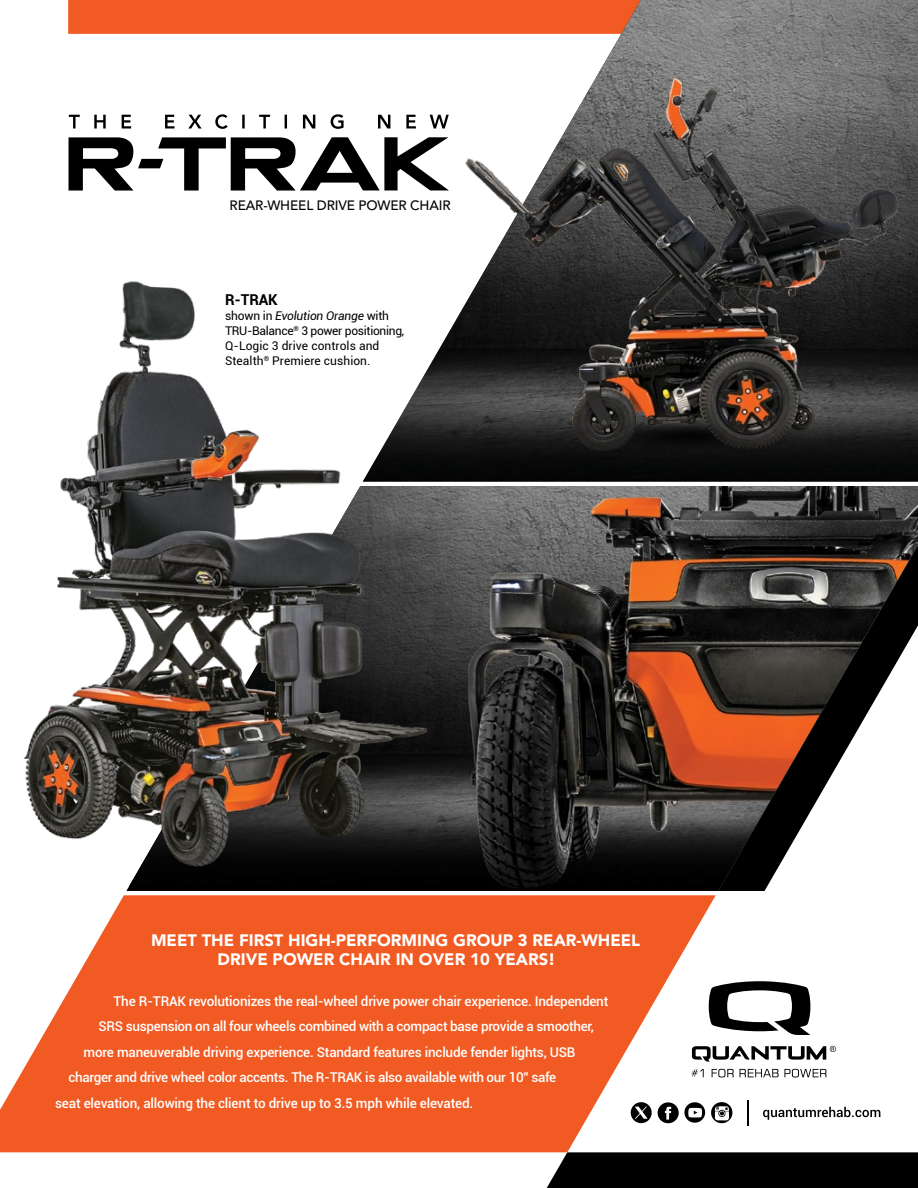
<style>
.page{position:relative;width:918px;height:1188px;background:#fff}
.page>*{position:absolute;margin:0;border:0;box-sizing:border-box;transform-origin:0 0}
.t1{font:900 16.5px/19.5px "Avenir LT Std";color:#fff}
.t2{font:700 15px "Roboto";color:#000}
.t3{font:500 13.5px "Roboto";letter-spacing:-.015em;color:#fff}
.t4{font:500 13.5px "Avenir LT Std";letter-spacing:-.01em;color:#000}
.t5{font:12px/15px "Roboto";letter-spacing:.005em;color:#000}
.s1{font-style:italic}
</style>
<div class="page">
<div style="left:68px;top:0;width:295px;height:34px;background:#f15a22"></div>
<img style="left:363px;top:0;width:555px;height:482px">
<div style="left:547px;top:1152px;width:371px;height:36px;background:#000"></div>
<svg style="left:0;top:895px;width:716px;height:257px;fill:#f15a22"></svg>
<svg style="left:692px;top:1046px;width:144px;height:16px"></svg>
<svg style="left:709px;top:981px;width:101px;height:54px"></svg>
<svg style="left:691px;top:1069px;width:13px;height:8px"></svg>
<svg style="left:712px;top:1069px;width:22px;height:8px"></svg>
<svg style="left:740px;top:1069px;width:86px;height:8px"></svg>
<svg style="left:69px;top:137px;width:380px;height:54px"></svg>
<img style="left:129px;top:486px;width:789px;height:405px">
<svg style="left:718px;top:545px;width:200px;height:346px"></svg>
<img style="left:23px;top:269px;width:420px;height:607px">
<img style="left:456px;top:68px;width:452px;height:421px">
<svg style="left:763px;top:1107px;width:117px;height:13px"></svg>
<svg style="left:747px;top:1100px;width:1px;height:25px"></svg>
<svg style="left:658px;top:1102px;width:47px;height:21px"></svg>
<svg style="left:631px;top:1102px;width:21px;height:21px"></svg>
<svg style="left:711px;top:1102px;width:21px;height:21px"></svg>
<svg style="left:69px;top:114px;width:380px;height:15px"></svg>
<p class="t4" style="left:230px;top:198px;width:223px">REAR-WHEEL DRIVE POWER CHAIR</p>
<p class="t2" style="left:225px;top:289px;width:54px">R-TRAK</p>
<p class="t5" style="left:225px;top:308px;width:181px">shown in <span class="s1">Evolution Orange</span> with<br>TRU-Balance<sup>®</sup> 3 power positioning,<br>Q-Logic 3 drive controls and<br>Stealth<sup>®</sup> Premiere cushion.</p>
<p class="t1" style="left:218px;top:930px;width:424px;text-indent:-67px">MEET THE FIRST HIGH-PERFORMING GROUP 3 REAR-WHEEL<br>DRIVE POWER CHAIR IN OVER 10 YEARS!</p>
<p class="t3" style="left:114px;top:991px;width:496px">The R-TRAK revolutionizes the real-wheel drive power chair experience. Independent</p>
<p class="t3" style="left:99px;top:1017px;width:497px">SRS suspension on all four wheels combined with a compact base provide a smoother,</p>
<p class="t3" style="left:84px;top:1043px;width:493px">more maneuverable driving experience. Standard features include fender lights, USB</p>
<p class="t3" style="left:69px;top:1068px;width:489px">charger and drive wheel color accents. The R-TRAK is also available with our 10” safe</p>
<p class="t3" style="left:55px;top:1094px;width:420px">seat elevation, allowing the client to drive up to 3.5 mph while elevated.</p>
</div>
